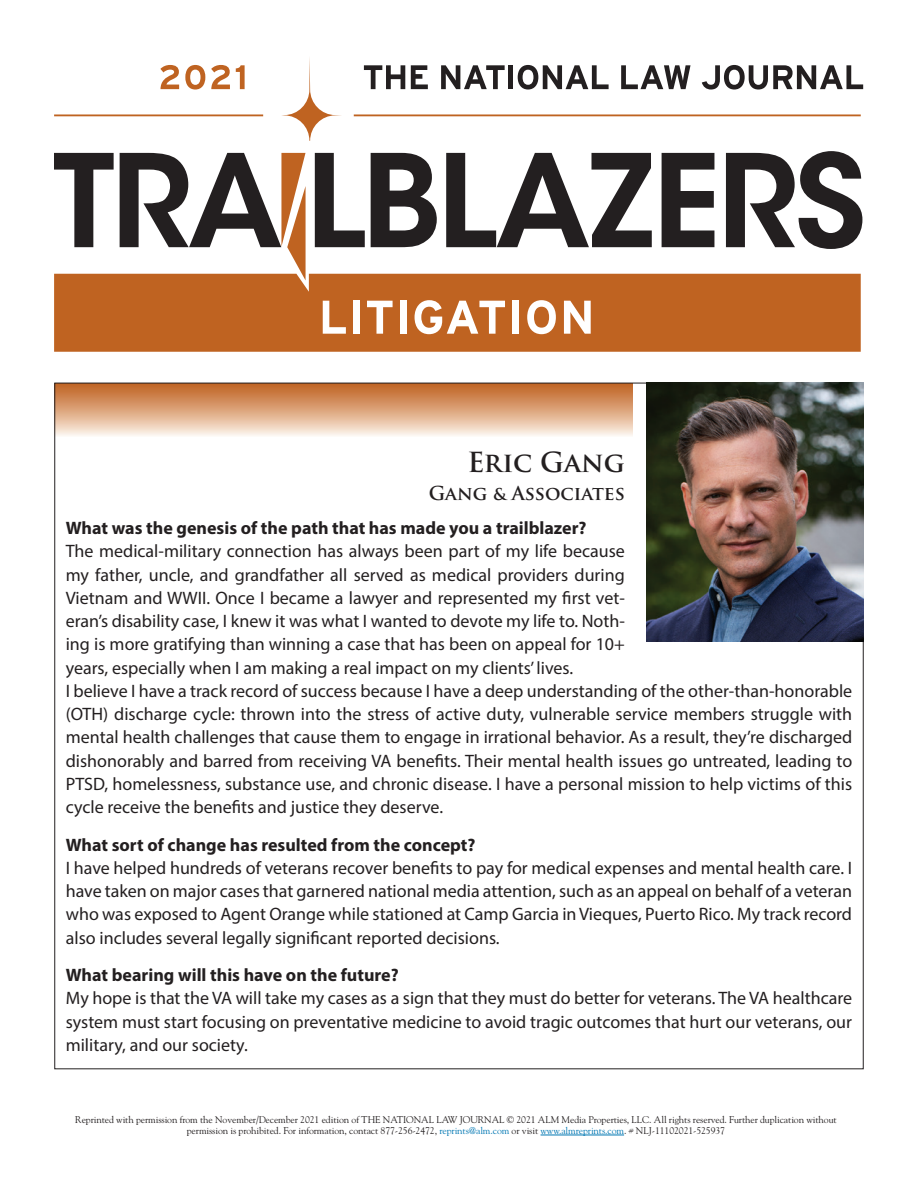
<style>
.page{position:relative;width:918px;height:1188px;background:#fff}
.page>*{position:absolute;margin:0;border:0;box-sizing:border-box;transform-origin:0 0}
.t1{font:700 27px "Trajan Pro";letter-spacing:-.005em;color:#231f20}
.t2{font:700 18.75px "Trajan Pro";color:#231f20}
.t3{font:18px/23.2px "Myriad Pro";color:#231f20;text-align:justify}
.t4{font:700 18px "Myriad Pro";color:#231f20}
.t5{font:9.75px/11.2px "Goudy Std";letter-spacing:-.01em;color:#231f20;text-align:center}
.s1{color:#0077b3}
</style>
<div class="page">
<div style="left:55px;top:383px;width:578px;height:54px;background:linear-gradient(to bottom,#be5d19,#fbf0e5)"></div>
<img style="left:646px;top:383px;width:217px;height:259px">
<hr style="left:541px;top:1135px;width:83px;height:1px;background:#0077b3">
<div style="left:54px;top:274px;width:807px;height:78px;background:#bf6321"></div>
<svg style="left:323px;top:301px;width:23px;height:33px"></svg>
<div style="left:353px;top:301px;width:7px;height:33px;background:#fff"></div>
<svg style="left:367px;top:301px;width:26px;height:33px"></svg>
<div style="left:400px;top:301px;width:7px;height:33px;background:#fff"></div>
<svg style="left:415px;top:300px;width:90px;height:34px"></svg>
<div style="left:512px;top:301px;width:7px;height:33px;background:#fff"></div>
<svg style="left:527px;top:300px;width:29px;height:34px"></svg>
<svg style="left:564px;top:301px;width:27px;height:33px"></svg>
<svg style="left:54px;top:153px;width:60px;height:94px"></svg>
<svg style="left:315px;top:153px;width:50px;height:94px"></svg>
<svg style="left:371px;top:153px;width:66px;height:94px"></svg>
<svg style="left:446px;top:153px;width:206px;height:94px"></svg>
<svg style="left:662px;top:153px;width:52px;height:94px"></svg>
<svg style="left:726px;top:151px;width:136px;height:98px"></svg>
<svg style="left:282px;top:58px;width:59px;height:83px"></svg>
<hr style="left:54px;top:114px;width:209px;height:2px;background:#bf6321">
<hr style="left:354px;top:114px;width:507px;height:2px;background:#bf6321">
<svg style="left:364px;top:65px;width:41px;height:24px"></svg>
<svg style="left:411px;top:65px;width:17px;height:24px"></svg>
<svg style="left:441px;top:65px;width:64px;height:24px"></svg>
<div style="left:508px;top:65px;width:5px;height:24px;background:#231f20"></div>
<svg style="left:518px;top:65px;width:91px;height:25px"></svg>
<svg style="left:621px;top:65px;width:70px;height:24px"></svg>
<svg style="left:702px;top:65px;width:161px;height:25px"></svg>
<svg style="left:160px;top:65px;width:19px;height:24px"></svg>
<svg style="left:185px;top:65px;width:20px;height:25px"></svg>
<svg style="left:211px;top:65px;width:19px;height:24px"></svg>
<svg style="left:236px;top:65px;width:9px;height:24px"></svg>
<svg style="left:120px;top:153px;width:186px;height:127px"></svg>
<h1 class="t1" style="left:467px;top:445px;width:159px">Eric Gang</h1>
<p class="t2" style="left:429px;top:481px;width:198px">Gang &amp; Associates</p>
<p class="t4" style="left:66px;top:516px;width:522px">What was the genesis of the path that has made you a trailblazer?</p>
<p class="t3" style="left:66px;top:539px;width:788px;text-align:left">The medical-military connection has always been part of my life because<br>my father, uncle, and grandfather all served as medical providers during<br>Vietnam and WWII. Once I became a lawyer and represented my first vet-<br>eran’s disability case, I knew it was what I wanted to devote my life to. Noth-<br>ing is more gratifying than winning a case that has been on appeal for 10+<br>years, especially when I am making a real impact on my clients’ lives.<br>I believe I have a track record of success because I have a deep understanding of the other-than-honorable (OTH) discharge cycle: thrown into the stress of active duty, vulnerable service members struggle with mental health challenges that cause them to engage in irrational behavior. As a result, they’re discharged dishonorably and barred from receiving VA benefits. Their mental health issues go untreated, leading to PTSD, homelessness, substance use, and chronic disease. I have a personal mission to help victims of this cycle receive the benefits and justice they deserve.</p>
<p class="t4" style="left:66px;top:833px;width:411px">What sort of change has resulted from the concept?</p>
<p class="t3" style="left:66px;top:856px;width:788px">I have helped hundreds of veterans recover benefits to pay for medical expenses and mental health care. I have taken on major cases that garnered national media attention, such as an appeal on behalf of a veteran who was exposed to Agent Orange while stationed at Camp Garcia in Vieques, Puerto Rico. My track record also includes several legally significant reported decisions.</p>
<p class="t4" style="left:66px;top:963px;width:335px">What bearing will this have on the future?</p>
<p class="t3" style="left:66px;top:986px;width:788px">My hope is that the VA will take my cases as a sign that they must do better for veterans. The VA healthcare system must start focusing on preventative medicine to avoid tragic outcomes that hurt our veterans, our military, and our society.</p>
<p class="t5" style="left:75px;top:1114px;width:763px">Reprinted with permission from the November/December 2021 edition of THE NATIONAL LAW JOURNAL © 2021 ALM Media Properties, LLC. All rights reserved. Further duplication without permission is prohibited. For information, contact 877-256-2472, <span class="s1">reprints@alm.com</span> or visit <span class="s1">www.almreprints.com</span>. # NLJ-11102021-525937</p>
</div>
